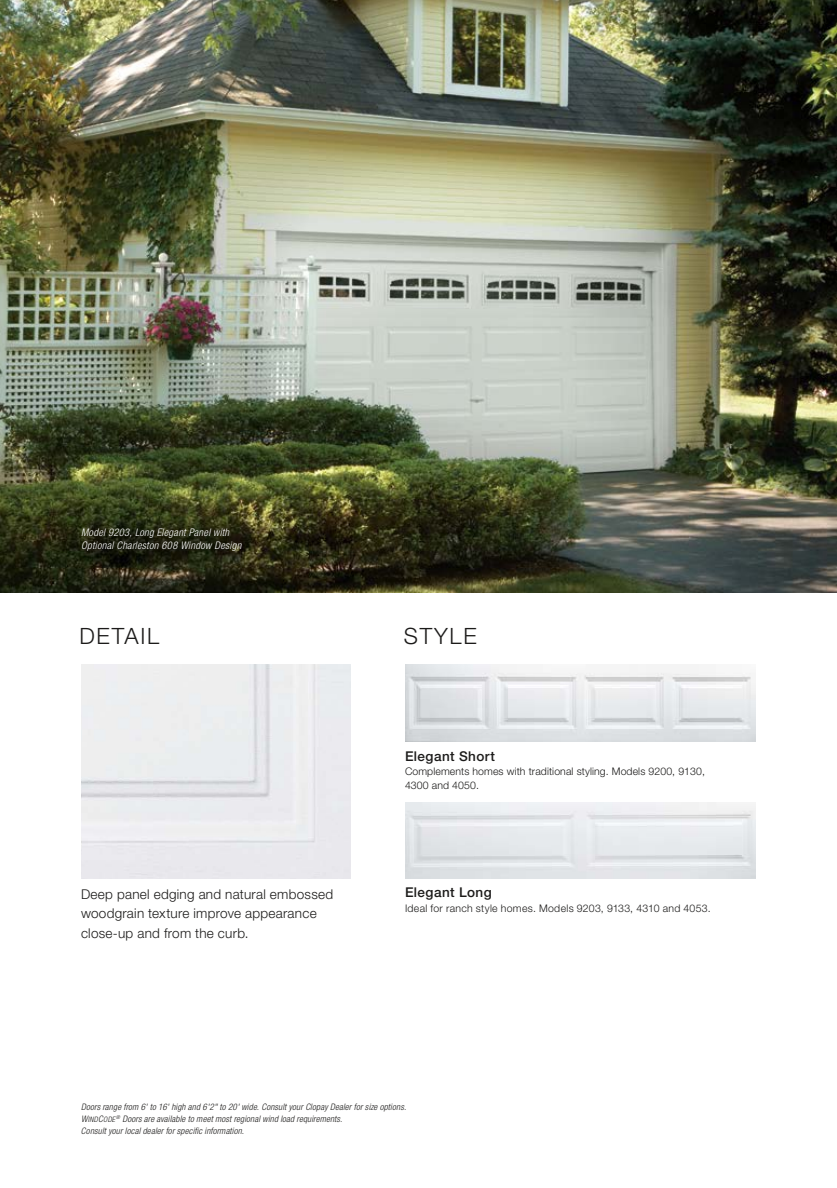
<style>
.page{position:relative;width:837px;height:1188px;background:#fff}
.page>*{position:absolute;margin:0;border:0;box-sizing:border-box;transform-origin:0 0}
.t1{font:300 22.5px "Helvetica Neue";letter-spacing:.08em;color:#1c1b1a}
.t2{font:300 13.5px/19.5px "Helvetica Neue";letter-spacing:.02em;color:#1c1b1a}
.t3{font:500 13.5px "Helvetica Neue";letter-spacing:.035em;color:#1c1b1a}
.t4{font:300 10.5px/14.2px "Helvetica Neue";letter-spacing:.01em;color:#1c1b1a}
.t5{font:italic 300 condensed 10.5px/12.6px "Helvetica Neue";letter-spacing:.03em;color:#fff}
.t6{font:300 10.5px "Helvetica Neue";letter-spacing:.03em;color:#1c1b1a}
.t7{font:italic 300 condensed 9px/12px "Helvetica Neue";letter-spacing:.02em;color:#1c1b1a}
.s1{font-size:7.5px}
</style>
<div class="page">
<img style="left:405px;top:665px;width:351px;height:77px">
<img style="left:81px;top:665px;width:270px;height:213px">
<img style="left:0;top:0;width:837px;height:592px">
<p class="t5" style="left:81px;top:526px;width:162px">Model 9203, Long Elegant Panel with<br>Optional Charleston 608 Window Design</p>
<h1 class="t1" style="left:79px;top:622px;width:81px">DETAIL</h1>
<h1 class="t1" style="left:404px;top:622px;width:75px">STYLE</h1>
<h2 class="t2" style="left:81px;top:884px;width:254px">Deep panel edging and natural embossed woodgrain texture improve appearance close-up and from the curb.</h2>
<h2 class="t3" style="left:405px;top:748px;width:92px">Elegant Short</h2>
<p class="t4" style="left:405px;top:764px;width:302px">Complements homes with traditional styling. Models 9200, 9130,<br>4300 and 4050.</p>
<h2 class="t3" style="left:405px;top:885px;width:88px">Elegant Long</h2>
<p class="t6" style="left:405px;top:902px;width:307px">Ideal for ranch style homes. Models 9203, 9133, 4310 and 4053.</p>
<p class="t7" style="left:81px;top:1101px;width:327px">Doors range from 6' to 16' high and 6'2" to 20' wide. Consult your Clopay Dealer for size options.<br>W<span class="s1">IND</span>C<span class="s1">ODE</span><sup>®</sup> Doors are available to meet most regional wind load requirements.<br>Consult your local dealer for specific information.</p>
</div>
